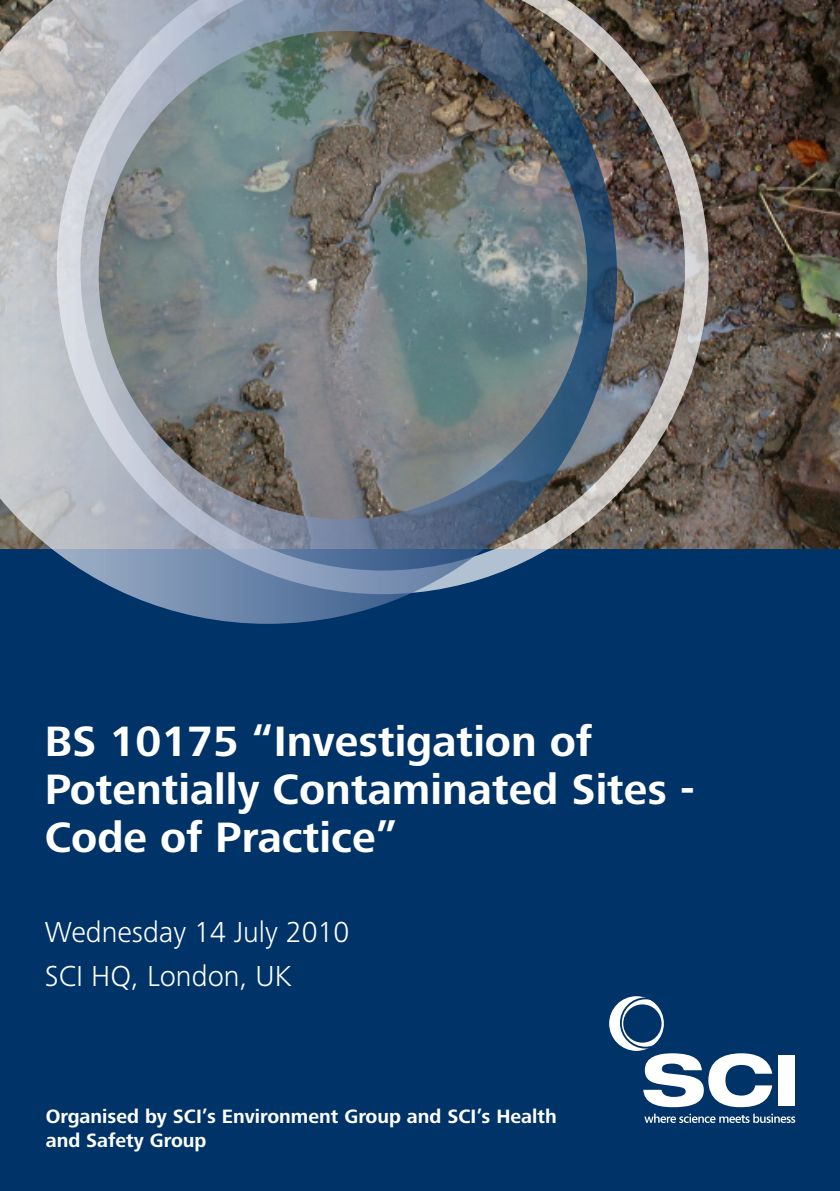
<style>
.page{position:relative;width:840px;height:1191px;background:#fff}
.page>*{position:absolute;margin:0;border:0;box-sizing:border-box;transform-origin:0 0}
.t1{font:700 44px/48px "Frutiger Next Pro";color:#fff}
.t2{font:300 30px "Frutiger Next Pro";color:#fff}
.t3{font:700 20px "Frutiger Next Pro";color:#fff}
</style>
<div class="page">
<div style="left:0;top:548px;width:839px;height:643px;background:#003367"></div>
<img style="left:708px;top:0;width:131px;height:549px">
<svg style="left:616px;top:0;width:92px;height:549px;background:#776e68"></svg>
<img style="left:0;top:0;width:616px;height:624px">
<div style="left:778px;top:1055px;width:16px;height:50px;background:#fff"></div>
<svg style="left:644px;top:1113px;width:150px;height:10px"></svg>
<svg style="left:609px;top:996px;width:162px;height:111px"></svg>
<p class="t1" style="left:45px;top:717px;width:548px">BS 10175 “Investigation of</p>
<p class="t1" style="left:45px;top:765px;width:651px">Potentially Contaminated Sites -<br>Code of Practice”</p>
<p class="t2" style="left:45px;top:914px;width:306px">Wednesday 14 July 2010</p>
<p class="t2" style="left:45px;top:958px;width:248px">SCI HQ, London, UK</p>
<p class="t3" style="left:46px;top:1105px;width:512px">Organised by SCI’s Environment Group and SCI’s Health</p>
<p class="t3" style="left:46px;top:1129px;width:162px">and Safety Group</p>
</div>
